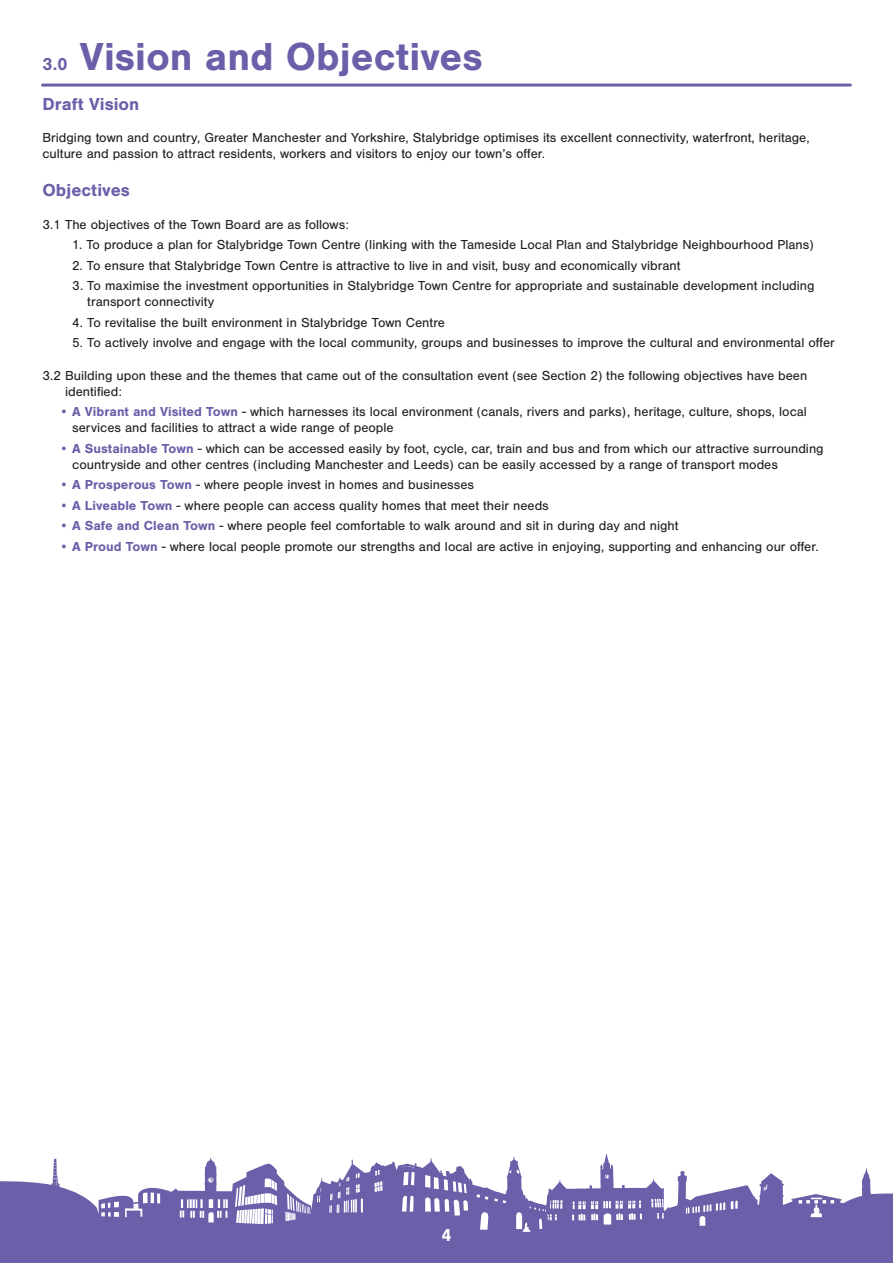
<style>
.page{position:relative;width:893px;height:1263px;background:#fff}
.page>*{position:absolute;margin:0;border:0;box-sizing:border-box;transform-origin:0 0}
.t1{font:700 40.5px "Nimbus San";color:#6c5fa9}
.t2{font:700 18px "Nimbus San";color:#6c5fa9}
.t3{font:700 18px "Nimbus San";color:#fff}
.t4{font:13.5px/16.2px "Nimbus San";color:#231f20}
.s1{font-weight:700;color:#6c5fa9}
</style>
<div class="page">
<hr style="left:43px;top:84px;width:807px;height:3px;background:#6c5fa9">
<svg style="left:0;top:1153px;width:893px;height:110px;fill:#6c5fa9"></svg>
<p class="t1" style="left:80px;top:33px;width:405px">Vision and Objectives</p>
<p class="t2" style="left:43px;top:94px;width:98px">Draft Vision</p>
<p class="t4" style="left:43px;top:130px;width:768px">Bridging town and country, Greater Manchester and Yorkshire, Stalybridge optimises its excellent connectivity, waterfront, heritage, culture and passion to attract residents, workers and visitors to enjoy our town’s offer.</p>
<p class="t2" style="left:43px;top:180px;width:89px">Objectives</p>
<p class="t4" style="left:43px;top:216px;width:308px">3.1 The objectives of the Town Board are as follows:</p>
<p class="t4" style="left:72px;top:237px;width:743px">1. To produce a plan for Stalybridge Town Centre (linking with the Tameside Local Plan and Stalybridge Neighbourhood Plans)</p>
<p class="t4" style="left:72px;top:257px;width:610px">2. To ensure that Stalybridge Town Centre is attractive to live in and visit, busy and economically vibrant</p>
<p class="t4" style="left:87px;top:278px;width:729px;text-indent:-15px">3. To maximise the investment opportunities in Stalybridge Town Centre for appropriate and sustainable development including transport connectivity</p>
<p class="t4" style="left:72px;top:314px;width:374px">4. To revitalise the built environment in Stalybridge Town Centre</p>
<p class="t4" style="left:72px;top:335px;width:764px">5. To actively involve and engage with the local community, groups and businesses to improve the cultural and environmental offer</p>
<p class="t4" style="left:65px;top:367px;width:744px;text-indent:-23px">3.2 Building upon these and the themes that came out of the consultation event (see Section 2) the following objectives have been identified:</p>
<p class="t4" style="left:72px;top:404px;width:736px;text-indent:-13px"><span class="s1">• A Vibrant and Visited Town</span> - which harnesses its local environment (canals, rivers and parks), heritage, culture, shops, local services and facilities to attract a wide range of people</p>
<p class="t4" style="left:72px;top:440px;width:753px;text-indent:-13px"><span class="s1">• A Sustainable Town</span> - which can be accessed easily by foot, cycle, car, train and bus and from which our attractive surrounding countryside and other centres (including Manchester and Leeds) can be easily accessed by a range of transport modes</p>
<p class="t4" style="left:60px;top:477px;width:416px"><span class="s1">• A Prosperous Town</span> - where people invest in homes and businesses</p>
<p class="t4" style="left:60px;top:498px;width:491px"><span class="s1">• A Liveable Town</span> - where people can access quality homes that meet their needs</p>
<p class="t4" style="left:60px;top:518px;width:620px"><span class="s1">• A Safe and Clean Town</span> - where people feel comfortable to walk around and sit in during day and night</p>
<p class="t4" style="left:60px;top:538px;width:761px"><span class="s1">• A Proud Town</span> - where local people promote our strengths and local are active in enjoying, supporting and enhancing our offer.</p>
<p class="t2" style="left:43px;top:53px;width:27px">3.0</p>
<p class="t3" style="left:441px;top:1224px;width:12px">4</p>
</div>
